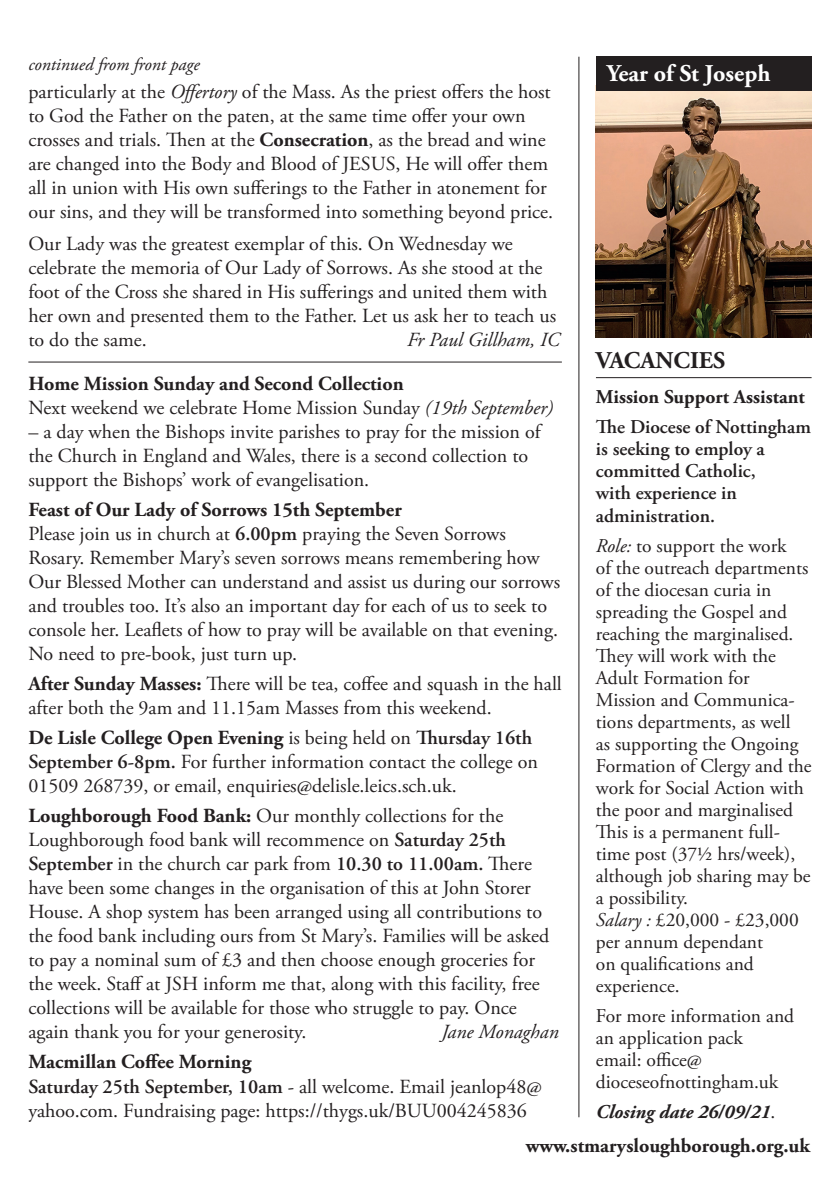
<style>
.page{position:relative;width:840px;height:1191px;background:#fff}
.page>*{position:absolute;margin:0;border:0;box-sizing:border-box;transform-origin:0 0}
.t1{font:700 24px "Adobe Garamond Pro";color:#fff}
.t2{font:700 24px "Adobe Garamond Pro";color:#231f20}
.t3{font:20px/24px "Adobe Garamond Pro";color:#231f20}
.t4{font:700 20px "Adobe Garamond Pro";color:#231f20}
.t5{font:italic 20px "Adobe Garamond Pro";color:#231f20}
.t6{font:19.6px/22px "Adobe Garamond Pro";color:#231f20}
.t7{font:600 19.6px/22.2px "Adobe Garamond Pro";color:#231f20}
.t8{font:700 19.6px "Adobe Garamond Pro";color:#231f20}
.t9{font:italic 700 19.6px "Adobe Garamond Pro";color:#231f20}
.t10{font:italic 18px "Adobe Garamond Pro";color:#231f20}
.s1{font-style:italic}
.s2{font-weight:700}
.s3{font-weight:600}
.s4{font-weight:400;font-style:normal}
</style>
<div class="page">
<hr style="left:578px;top:57px;width:1px;height:1060px;background:#231f20">
<img style="left:595px;top:91px;width:216px;height:246px">
<div style="left:595px;top:57px;width:216px;height:34px;background:#231f20"></div>
<hr style="left:28px;top:361px;width:533px;height:1px;background:#231f20">
<hr style="left:595px;top:377px;width:216px;height:1px;background:#231f20">
<p class="t10" style="left:28px;top:53px;width:173px">continued from front page</p>
<p class="t3" style="left:28px;top:80px;width:526px">particularly at the <span class="s1">Offertory</span> of the Mass. As the priest offers the host to God the Father on the paten, at the same time offer your own crosses and trials. Then at the <span class="s2">Consecration</span>, as the bread and wine are changed into the Body and Blood of JESUS, He will offer them all in union with His own sufferings to the Father in atonement for our sins, and they will be transformed into something beyond price.</p>
<p class="t3" style="left:28px;top:232px;width:529px">Our Lady was the greatest exemplar of this. On Wednesday we celebrate the memoria of Our Lady of Sorrows. As she stood at the foot of the Cross she shared in His sufferings and united them with her own and presented them to the Father. Let us ask her to teach us to do the same.</p>
<p class="t5" style="left:407px;top:328px;width:154px">Fr Paul Gillham, IC</p>
<p class="t3" style="left:28px;top:372px;width:526px"><span class="s2">Home Mission Sunday and Second Collection<br></span>Next weekend we celebrate Home Mission Sunday <span class="s1">(19th September)</span></p>
<p class="t3" style="left:28px;top:420px;width:513px">– a day when the Bishops invite parishes to pray for the mission of the Church in England and Wales, there is a second collection to support the Bishops’ work of evangelisation.</p>
<p class="t3" style="left:28px;top:498px;width:533px"><span class="s2">Feast of Our Lady of Sorrows 15th September<br></span>Please join us in church at <span class="s3">6.00pm</span> praying the Seven Sorrows Rosary. Remember Mary’s seven sorrows means remembering how Our Blessed Mother can understand and assist us during our sorrows and troubles too. It’s also an important day for each of us to seek to console her. Leaflets of how to pray will be available on that evening.<br>No need to pre-book, just turn up.</p>
<p class="t3" style="left:28px;top:672px;width:534px"><span class="s2">After Sunday Masses:</span> There will be tea, coffee and squash in the hall after both the 9am and 11.15am Masses from this weekend.</p>
<p class="t3" style="left:28px;top:726px;width:511px"><span class="s2">De Lisle College Open Evening</span> is being held on <span class="s3">Thursday 16th<br>September 6-8pm.</span> For further information contact the college on<br>01509 268739, or email, enquiries@delisle.leics.sch.uk.</p>
<p class="t3" style="left:28px;top:804px;width:522px"><span class="s2">Loughborough Food Bank:</span> Our monthly collections for the Loughborough food bank will recommence on <span class="s3">Saturday 25th September</span> in the church car park from <span class="s3">10.30 to 11.00am.</span> There have been some changes in the organisation of this at John Storer House. A shop system has been arranged using all contributions to the food bank including ours from St Mary’s. Families will be asked to pay a nominal sum of £3 and then choose enough groceries for the week. Staff at JSH inform me that, along with this facility, free collections will be available for those who struggle to pay. Once again thank you for your generosity.</p>
<p class="t5" style="left:441px;top:1020px;width:119px">Jane Monaghan</p>
<p class="t3" style="left:28px;top:1050px;width:514px"><span class="s2">Macmillan Coffee Morning<br></span><span class="s3">Saturday 25th September, 10am</span> - all welcome. Email jeanlop48@ yahoo.com. Fundraising page: https://thygs.uk/BUU004245836</p>
<p class="t1" style="left:606px;top:60px;width:165px">Year of St Joseph</p>
<p class="t2" style="left:595px;top:346px;width:131px">VACANCIES</p>
<p class="t8" style="left:595px;top:385px;width:210px">Mission Support Assistant</p>
<p class="t7" style="left:595px;top:415px;width:216px">The Diocese of Nottingham is seeking to employ a committed Catholic,<br>with experience in administration.</p>
<p class="t6" style="left:595px;top:535px;width:217px"><span class="s1">Role:</span> to support the work<br>of the outreach departments of the diocesan curia in spreading the Gospel and reaching the marginalised.<br>They will work with the<br>Adult Formation for<br>Mission and Communica&shy;tions departments, as well<br>as supporting the Ongoing<br>Formation of Clergy and the work for Social Action with the poor and marginalised<br>This is a permanent full&shy;time post (37½ hrs/week), although job sharing may be a possibility.<br><span class="s1">Salary :</span> £20,000 - £23,000 per annum dependant<br>on qualifications and experience.</p>
<p class="t6" style="left:595px;top:1005px;width:200px">For more information and an application pack<br>email: office@ dioceseofnottingham.uk</p>
<p class="t9" style="left:595px;top:1100px;width:181px">Closing date 26/09/21<span class="s4">.</span></p>
<p class="t4" style="left:525px;top:1133px;width:286px">www.stmarysloughborough.org.uk</p>
</div>
